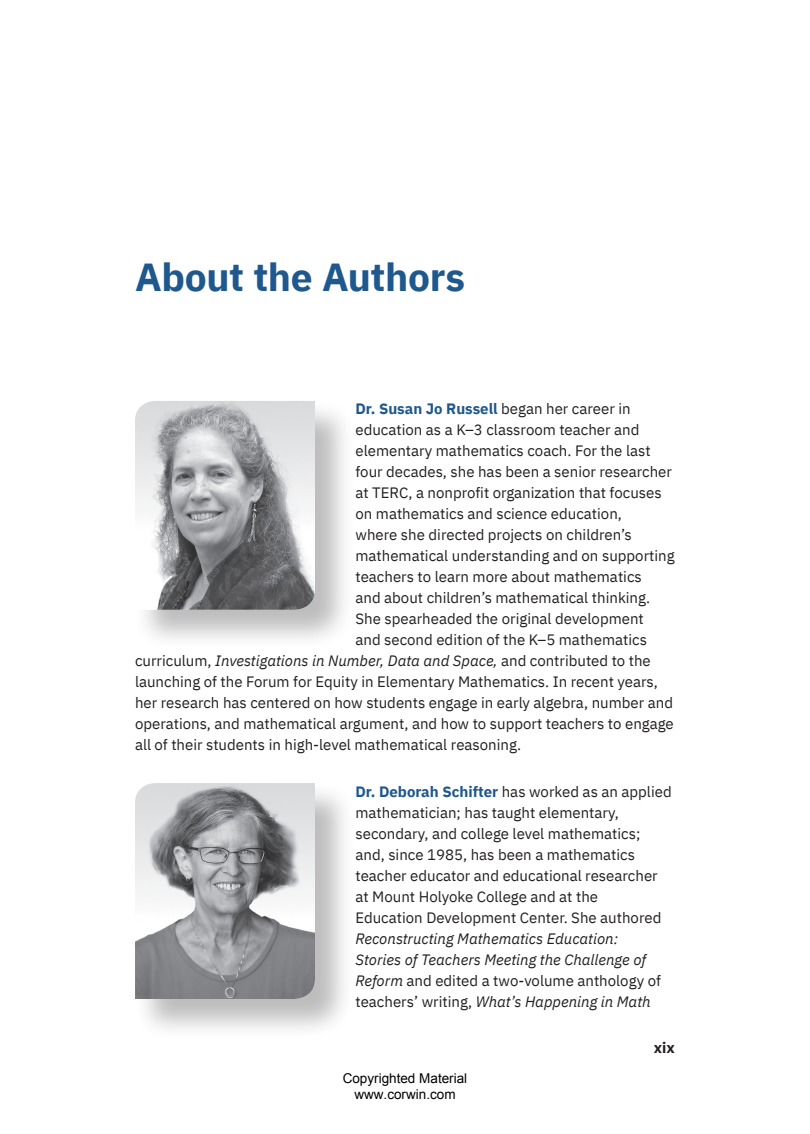
<style>
.page{position:relative;width:810px;height:1134px;background:#fff}
.page>*{position:absolute;margin:0;border:0;box-sizing:border-box;transform-origin:0 0}
.t1{font:700 39px "IBM Plex Sans";letter-spacing:-.01em;color:#1e588d}
.t2{font:15px/21px "IBM Plex Sans";color:#231f20}
.t3{font:italic 15px/21px "IBM Plex Sans";color:#231f20}
.t4{font:700 15px "IBM Plex Sans";color:#1e588d}
.t5{font:700 15px "IBM Plex Sans";color:#231f20}
.t6{font:13.5px/16.2px "Arial";color:#000;text-align:center}
.s1{font-weight:400;color:#231f20}
.s2{font-style:normal}
.s3{font-weight:700;color:#1e588d}
</style>
<div class="page">
<div style="left:134px;top:400px;width:222px;height:251px;background:#231f20;opacity:.3"></div>
<img style="left:135px;top:401px;width:180px;height:209px">
<div style="left:134px;top:782px;width:222px;height:258px;background:#231f20;opacity:.3"></div>
<img style="left:135px;top:783px;width:180px;height:216px">
<h1 class="t1" style="left:135px;top:247px;width:332px">About the Authors</h1>
<p class="t4" style="left:356px;top:397px;width:277px">Dr. Susan Jo Russell <span class="s1">began her career in</span></p>
<p class="t2" style="left:356px;top:418px;width:285px">education as a K–3 classroom teacher and</p>
<p class="t2" style="left:356px;top:439px;width:297px">elementary mathematics coach. For the last</p>
<p class="t2" style="left:356px;top:460px;width:318px">four decades, she has been a senior researcher</p>
<p class="t2" style="left:356px;top:481px;width:308px">at TERC, a nonprofit organization that focuses</p>
<p class="t2" style="left:356px;top:502px;width:268px">on mathematics and science education,</p>
<p class="t2" style="left:356px;top:523px;width:278px">where she directed projects on children’s</p>
<p class="t2" style="left:356px;top:544px;width:321px">mathematical understanding and on supporting</p>
<p class="t2" style="left:356px;top:565px;width:288px">teachers to learn more about mathematics</p>
<p class="t2" style="left:356px;top:586px;width:296px">and about children’s mathematical thinking.</p>
<p class="t2" style="left:356px;top:607px;width:290px">She spearheaded the original development</p>
<p class="t2" style="left:356px;top:628px;width:293px">and second edition of the K–5 mathematics</p>
<p class="t3" style="left:135px;top:649px;width:517px"><span class="s2">curriculum,</span> Investigations in Number, Data and Space, <span class="s2">and contributed to the</span></p>
<p class="t2" style="left:135px;top:670px;width:524px">launching of the Forum for Equity in Elementary Mathematics. In recent years,</p>
<p class="t2" style="left:135px;top:691px;width:540px">her research has centered on how students engage in early algebra, number and</p>
<p class="t2" style="left:135px;top:712px;width:540px">operations, and mathematical argument, and how to support teachers to engage</p>
<p class="t2" style="left:135px;top:733px;width:388px">all of their students in high-level mathematical reasoning.</p>
<p class="t2" style="left:356px;top:780px;width:318px"><span class="s3">Dr. Deborah Schifter</span> has worked as an applied mathematician; has taught elementary, secondary, and college level mathematics; and, since 1985, has been a mathematics teacher educator and educational researcher at Mount Holyoke College and at the<br>Education Development Center. She authored</p>
<p class="t3" style="left:356px;top:927px;width:307px">Reconstructing Mathematics Education:<br>Stories of Teachers Meeting the Challenge of Reform <span class="s2">and edited a two-volume anthology of teachers’ writing,</span> What’s Happening in Math</p>
<p class="t5" style="left:654px;top:1036px;width:23px">xix</p>
<p class="t6" style="left:343px;top:1070px;width:126px">Copyrighted Material www.corwin.com</p>
</div>
